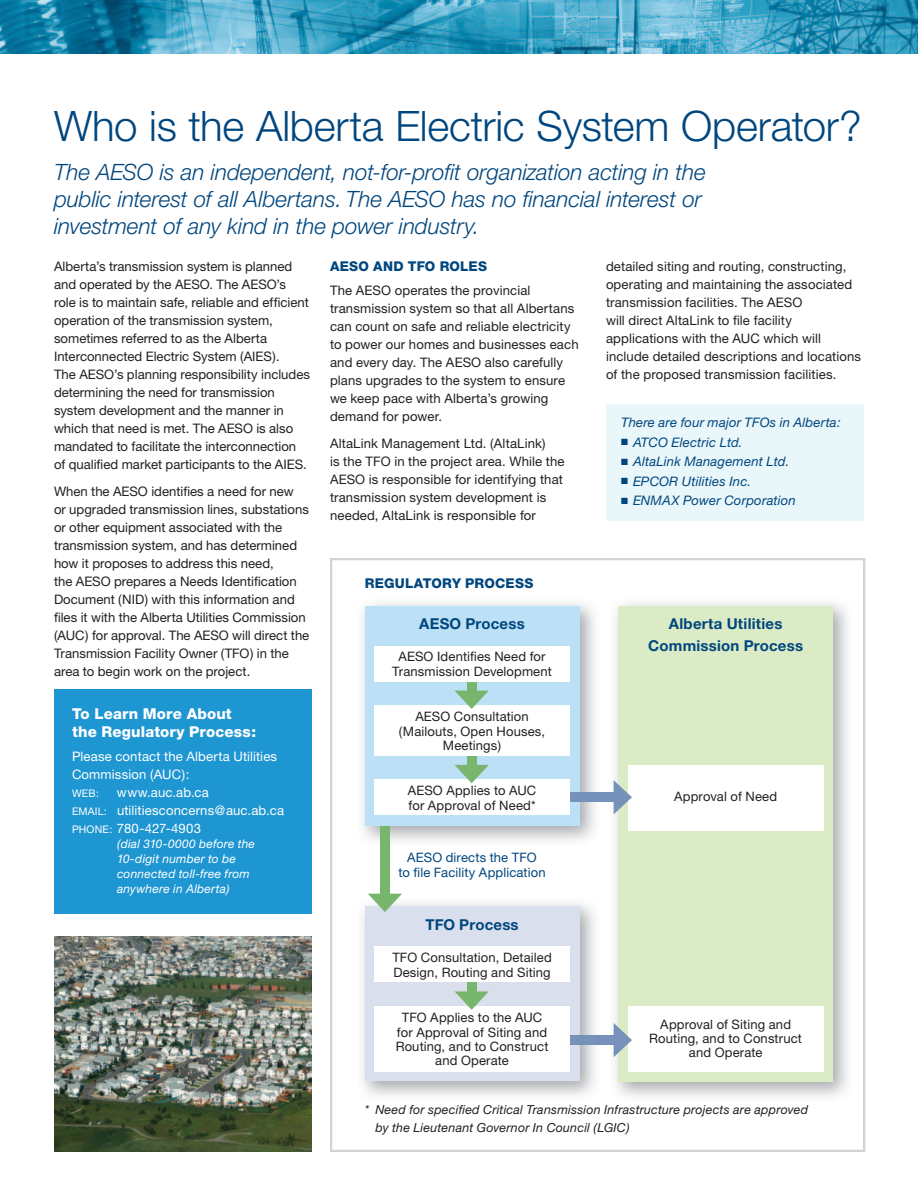
<style>
.page{position:relative;width:918px;height:1188px;background:#fff}
.page>*{position:absolute;margin:0;border:0;box-sizing:border-box;transform-origin:0 0}
.t1{font:300 42px "Helvetica Neue";letter-spacing:-.005em;color:#00467e}
.t2{font:italic 300 22.5px/27px "Helvetica Neue";letter-spacing:-.005em;color:#00467e}
.t3{font:700 15px/22px "Helvetica Neue";letter-spacing:.015em;color:#00467e;text-align:center}
.t4{font:800 15px/18px "Helvetica Neue";letter-spacing:.01em;color:#fff}
.t5{font:800 13.5px "Helvetica Neue";letter-spacing:.015em;color:#00467e}
.t6{font:13.2px/18px "Helvetica Neue";letter-spacing:.005em;color:#231f20}
.t7{font:13.2px/18px "Helvetica Neue";letter-spacing:.01em;color:#fff}
.t8{font:italic 13.2px "Helvetica Neue";letter-spacing:.01em;color:#00467e}
.t9{font:13.05px/14.2px "Helvetica Neue";letter-spacing:.01em;color:#231f20;text-align:center}
.t10{font:13.05px/14.2px "Helvetica Neue";letter-spacing:.01em;color:#00467e;text-align:center}
.t11{font:italic 12.45px/17.9px "Helvetica Neue";letter-spacing:.015em;color:#231f20}
.t12{font:italic 12px/15px "Helvetica Neue";letter-spacing:.02em;color:#fff}
.t13{font:10.5px "Helvetica Neue";color:#fff}
.s1{font-size:10.5px}
</style>
<div class="page">
<img style="left:0;top:0;width:918px;height:54px">
<div style="left:54px;top:689px;width:258px;height:225px;background:#1e96d2"></div>
<svg style="left:330px;top:558px;width:535px;height:594px"></svg>
<img style="left:609px;top:597px;width:245px;height:505px">
<div style="left:618px;top:606px;width:215px;height:475px;background:#daebc5"></div>
<img style="left:356px;top:898px;width:245px;height:204px">
<div style="left:365px;top:907px;width:214px;height:174px;background:#d9dfec"></div>
<div style="left:628px;top:766px;width:195px;height:65px;background:#fff"></div>
<div style="left:628px;top:1006px;width:195px;height:66px;background:#fff"></div>
<div style="left:566px;top:1036px;width:55px;height:9px;background:#7692ba"></div>
<svg style="left:614px;top:1023px;width:18px;height:34px"></svg>
<div style="left:375px;top:1006px;width:195px;height:66px;background:#fff"></div>
<div style="left:467px;top:980px;width:9px;height:19px;background:#78b66e"></div>
<svg style="left:455px;top:991px;width:34px;height:19px"></svg>
<div style="left:380px;top:823px;width:10px;height:78px;background:#78b66e"></div>
<svg style="left:368px;top:894px;width:34px;height:18px"></svg>
<div style="left:375px;top:946px;width:195px;height:36px;background:#fff"></div>
<img style="left:356px;top:597px;width:245px;height:250px">
<img style="left:380px;top:826px;width:10px;height:21px">
<div style="left:365px;top:606px;width:214px;height:220px;background:#bce0f5"></div>
<div style="left:566px;top:793px;width:55px;height:9px;background:#7692ba"></div>
<svg style="left:614px;top:780px;width:18px;height:34px"></svg>
<div style="left:375px;top:779px;width:195px;height:36px;background:#fff"></div>
<div style="left:467px;top:753px;width:9px;height:19px;background:#78b66e"></div>
<svg style="left:455px;top:765px;width:34px;height:18px"></svg>
<div style="left:375px;top:705px;width:195px;height:51px;background:#fff"></div>
<div style="left:467px;top:679px;width:9px;height:19px;background:#78b66e"></div>
<svg style="left:455px;top:691px;width:34px;height:18px"></svg>
<div style="left:375px;top:646px;width:195px;height:36px;background:#fff"></div>
<div style="left:606px;top:404px;width:258px;height:117px;background:#e9f7fb"></div>
<img style="left:54px;top:936px;width:258px;height:216px">
<h1 class="t1" style="left:54px;top:100px;width:809px">Who is the Alberta Electric System Operator?</h1>
<h2 class="t2" style="left:54px;top:158px;width:653px">The AESO is an independent, not-for-profit organization acting in the public interest of all Albertans. The AESO has no financial interest or investment of any kind in the power industry.</h2>
<p class="t6" style="left:54px;top:257px;width:258px">Alberta’s transmission system is planned and operated by the AESO. The AESO’s role is to maintain safe, reliable and efficient operation of the transmission system, sometimes referred to as the Alberta Interconnected Electric System (AIES).<br>The AESO’s planning responsibility includes determining the need for transmission system development and the manner in which that need is met. The AESO is also mandated to facilitate the interconnection of qualified market participants to the AIES.</p>
<p class="t6" style="left:54px;top:482px;width:257px">When the AESO identifies a need for new<br>or upgraded transmission lines, substations or other equipment associated with the transmission system, and has determined how it proposes to address this need,<br>the AESO prepares a Needs Identification Document (NID) with this information and files it with the Alberta Utilities Commission (AUC) for approval. The AESO will direct the Transmission Facility Owner (TFO) in the area to begin work on the project.</p>
<p class="t4" style="left:72px;top:705px;width:186px">To Learn More About the Regulatory Process:</p>
<p class="t7" style="left:72px;top:747px;width:207px">Please contact the Alberta Utilities<br>Commission (AUC):</p>
<p class="t13" style="left:72px;top:787px;width:28px">WEB:</p>
<p class="t7" style="left:72px;top:783px;width:214px;text-indent:45px">www.auc.ab.ca<br><span class="s1">EMAIL:</span> utilitiesconcerns@auc.ab.ca<br><span class="s1">PHONE:</span> 780-427-4903</p>
<p class="t12" style="left:117px;top:836px;width:140px">(dial 310-0000 before the<br>10-digit number to be connected toll-free from anywhere in Alberta)</p>
<p class="t5" style="left:330px;top:259px;width:159px">AESO AND TFO ROLES</p>
<p class="t6" style="left:330px;top:281px;width:250px">The AESO operates the provincial transmission system so that all Albertans can count on safe and reliable electricity to power our homes and businesses each and every day. The AESO also carefully plans upgrades to the system to ensure we keep pace with Alberta’s growing demand for power.</p>
<p class="t6" style="left:330px;top:434px;width:236px">AltaLink Management Ltd. (AltaLink)<br>is the TFO in the project area. While the AESO is responsible for identifying that transmission system development is needed, AltaLink is responsible for</p>
<p class="t5" style="left:365px;top:575px;width:170px">REGULATORY PROCESS</p>
<p class="t3" style="left:419px;top:612px;width:107px">AESO Process</p>
<p class="t9" style="left:392px;top:650px;width:161px">AESO Identifies Need for<br>Transmission Development</p>
<p class="t9" style="left:399px;top:709px;width:148px">AESO Consultation (Mailouts, Open Houses,<br>Meetings)</p>
<p class="t9" style="left:408px;top:784px;width:130px;text-align:left">AESO Applies to AUC for Approval of Need*</p>
<p class="t10" style="left:398px;top:850px;width:149px">AESO directs the TFO<br>to file Facility Application</p>
<p class="t3" style="left:425px;top:913px;width:95px">TFO Process</p>
<p class="t9" style="left:392px;top:950px;width:161px;text-align:left">TFO Consultation, Detailed<br>Design, Routing and Siting</p>
<p class="t9" style="left:396px;top:1010px;width:154px">TFO Applies to the AUC for Approval of Siting and<br>Routing, and to Construct and Operate</p>
<p class="t6" style="left:606px;top:257px;width:257px">detailed siting and routing, constructing, operating and maintaining the associated transmission facilities. The AESO<br>will direct AltaLink to file facility applications with the AUC which will include detailed descriptions and locations of the proposed transmission facilities.</p>
<p class="t8" style="left:621px;top:415px;width:221px">There are four major TFOs in Alberta:</p>
<p class="t8" style="left:621px;top:434px;width:123px">■ ATCO Electric Ltd.</p>
<p class="t8" style="left:621px;top:454px;width:170px">■ AltaLink Management Ltd.</p>
<p class="t8" style="left:621px;top:473px;width:132px">■ EPCOR Utilities Inc.</p>
<p class="t8" style="left:621px;top:493px;width:176px">■ ENMAX Power Corporation</p>
<p class="t3" style="left:648px;top:612px;width:156px">Alberta Utilities<br>Commission Process</p>
<p class="t9" style="left:674px;top:789px;width:105px">Approval of Need</p>
<p class="t9" style="left:649px;top:1017px;width:154px">Approval of Siting and<br>Routing, and to Construct and Operate</p>
<p class="t11" style="left:375px;top:1100px;width:434px;text-indent:-11px">* Need for specified Critical Transmission Infrastructure projects are approved by the Lieutenant Governor In Council (LGIC)</p>
</div>
